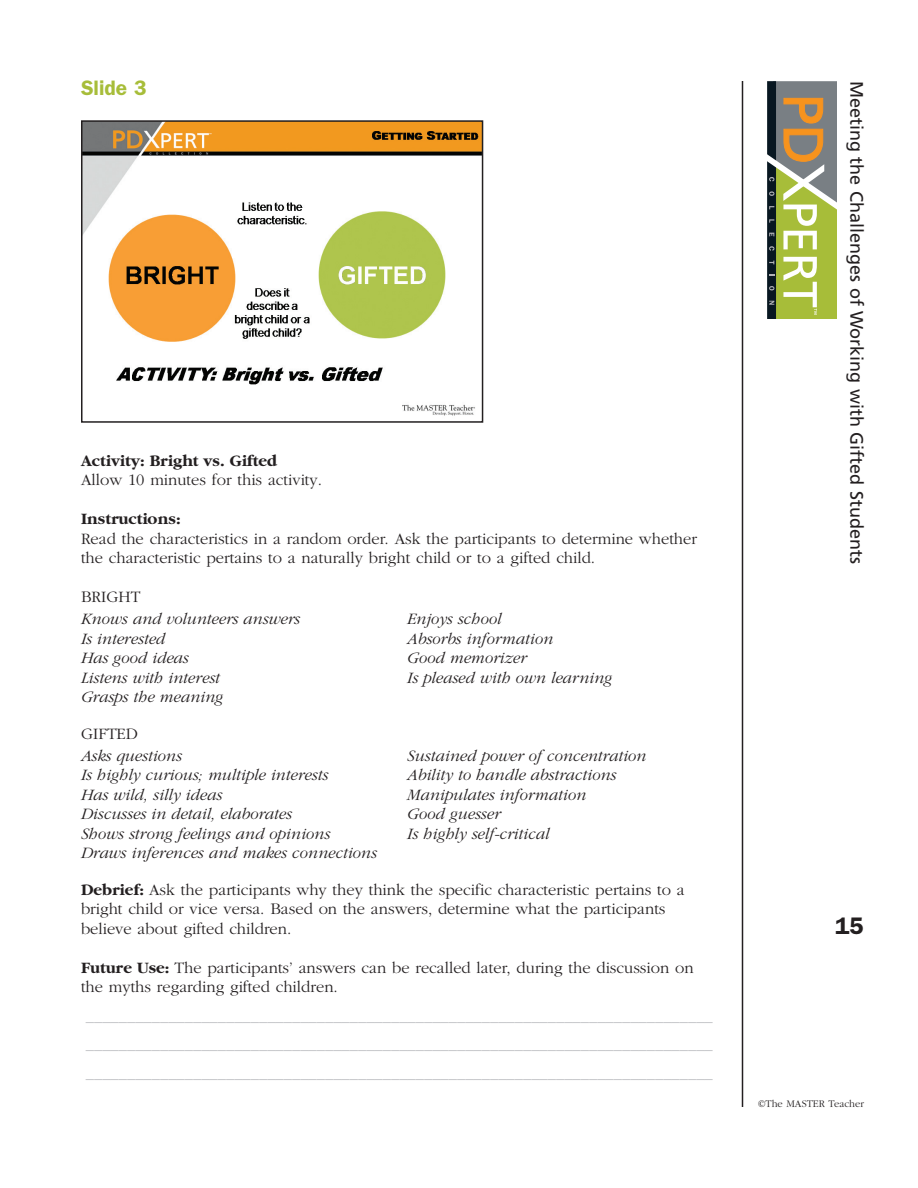
<style>
.page{position:relative;width:918px;height:1188px;background:#fff}
.page>*{position:absolute;margin:0;border:0;box-sizing:border-box;transform-origin:0 0}
.t1{font:600 24px "Franklin Gothic";color:#231f20}
.t2{font:600 21px "Franklin Gothic";color:#a7bd39}
.t3{font:18px "Frutiger";color:#231f20}
.t4{font:300 16.5px/19.5px "Garamond";color:#231f20}
.t5{font:italic 300 16.5px/19.5px "Garamond";color:#231f20}
.t6{font:300 16.5px/28.5px "Garamond";color:#bcbdc0;text-align:justify}
.t7{font:300 10.5px "Garamond";color:#231f20}
.s1{font-weight:700}
</style>
<div class="page">
<hr style="left:742px;top:81px;width:1px;height:1026px;background:#231f20">
<svg style="left:767px;top:81px;width:70px;height:238px;background:#969b63"></svg>
<img style="left:84px;top:123px;width:396px;height:293px">
<div style="left:81px;top:120px;width:402px;height:303px;border:2px solid #231f20"></div>
<p class="t2" style="left:81px;top:81px;width:67px">Slide 3</p>
<p class="t4" style="left:81px;top:452px;width:243px"><span class="s1">Activity: Bright vs. Gifted<br></span>Allow 10 minutes for this activity.</p>
<p class="t4" style="left:81px;top:511px;width:618px"><span class="s1">Instructions:<br></span>Read the characteristics in a random order. Ask the participants to determine whether the characteristic pertains to a naturally bright child or to a gifted child.</p>
<p class="t4" style="left:81px;top:589px;width:61px">BRIGHT</p>
<p class="t5" style="left:81px;top:611px;width:221px">Knows and volunteers answers<br>Is interested<br>Has good ideas<br>Listens with interest<br>Grasps the meaning</p>
<p class="t5" style="left:407px;top:611px;width:206px">Enjoys school<br>Absorbs information<br>Good memorizer<br>Is pleased with own learning</p>
<p class="t4" style="left:81px;top:725px;width:59px">GIFTED</p>
<p class="t5" style="left:81px;top:747px;width:297px">Asks questions<br>Is highly curious; multiple interests<br>Has wild, silly ideas<br>Discusses in detail, elaborates<br>Shows strong feelings and opinions<br>Draws inferences and makes connections</p>
<p class="t5" style="left:407px;top:747px;width:241px">Sustained power of concentration<br>Ability to handle abstractions<br>Manipulates information<br>Good guesser<br>Is highly self-critical</p>
<p class="t4" style="left:81px;top:881px;width:605px"><span class="s1">Debrief:</span> Ask the participants why they think the specific characteristic pertains to a bright child or vice versa. Based on the answers, determine what the participants believe about gifted children.</p>
<p class="t4" style="left:81px;top:959px;width:614px"><span class="s1">Future Use:</span> The participants’ answers can be recalled later, during the discussion on the myths regarding gifted children.</p>
<p class="t6" style="left:86px;top:1003px;width:629px">____________________________________________________________________________ ____________________________________________________________________________ ____________________________________________________________________________</p>
<p class="t3" style="left:864px;top:81px;width:484px;rotate:90deg">Meeting the Challenges of Working with Gifted Students</p>
<p class="t1" style="left:835px;top:918px;width:30px">15</p>
<p class="t7" style="left:758px;top:1100px;width:108px">©The MASTER Teacher</p>
</div>
